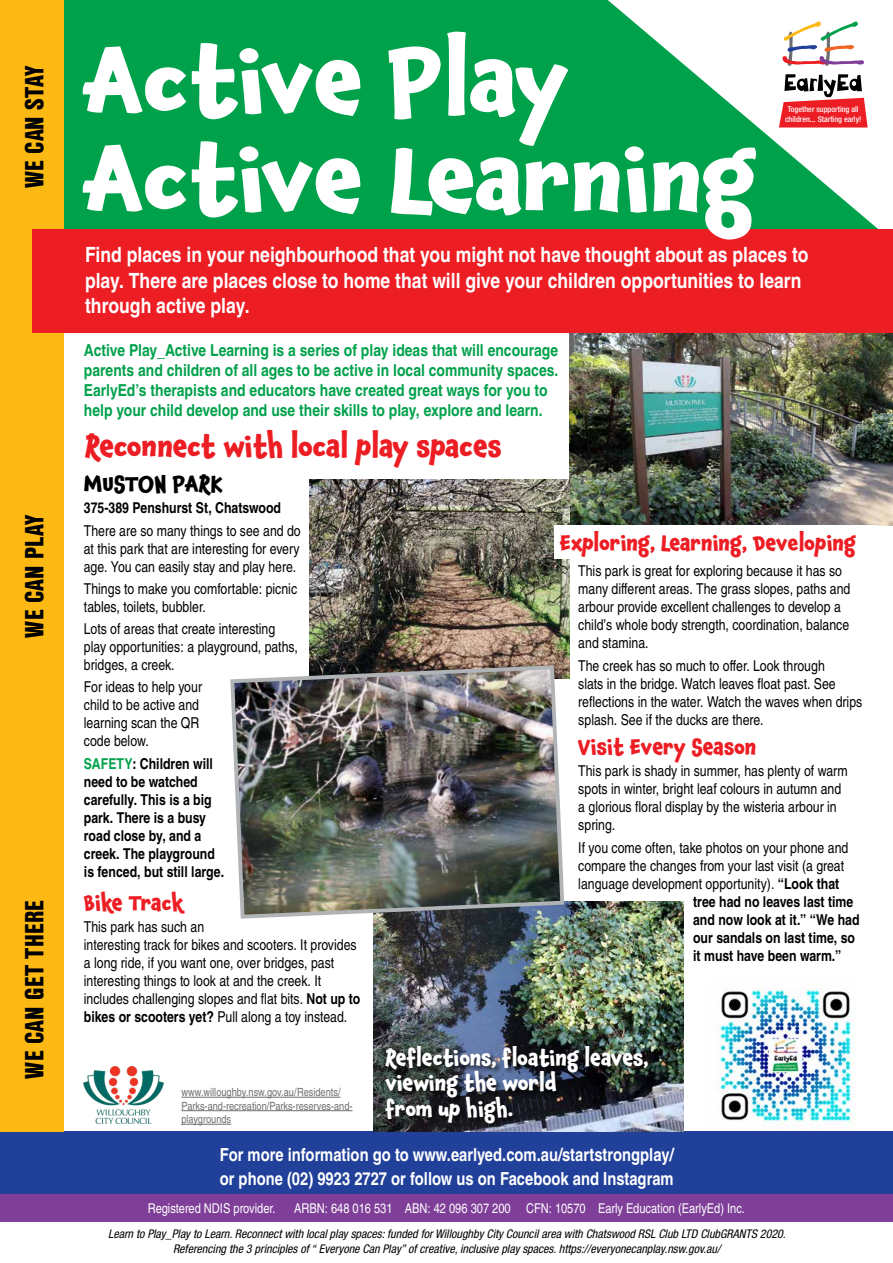
<style>
.page{position:relative;width:893px;height:1263px;background:#fff}
.page>*{position:absolute;margin:0;border:0;box-sizing:border-box;transform-origin:0 0}
.t1{font:700 86.7px/98.2px "Chaloops";color:#fff;scale:1.1 1}
.t2{font:700 28.5px "Chaloops";letter-spacing:-.01em;color:#ed1d24}
.t3{font:900 25.5px "Nimbus San Con L";letter-spacing:.005em;color:#000}
.t4{font:700 21px/25.2px "Nimbus San Con L";color:#fff}
.t5{font:700 21px "Chaloops";color:#ed1d24}
.t6{font:700 21px/25.2px "Chaloops";color:#fff}
.t7{font:700 21px "Chaloops";letter-spacing:.01em;color:#000}
.t8{font:700 18px/24px "Nimbus San Con L";color:#fff}
.t9{font:700 16.5px/19.8px "Nimbus San Con L";color:#00a14b}
.t10{font:15px/18px "Nimbus San Con L";color:#000}
.t11{font:700 15px/18px "Nimbus San Con L";color:#000}
.t12{font:13.5px "Nimbus San Con L";color:#fff}
.t13{font:italic condensed 12px/14.4px "Helvetica Neue LT Std";color:#000;text-align:center}
.t14{font:11.25px/13.5px "Nimbus San Con L";color:#6d6e71}
.t15{font:500 condensed 8.1px/9.6px "Helvetica Neue LT Std";color:#fff;text-align:center}
.s1{color:#00a14b}
.s2{font-weight:700}
</style>
<div class="page">
<img style="left:570px;top:333px;width:323px;height:192px">
<div style="left:0;top:1131px;width:893px;height:72px;background:#21409a"></div>
<div style="left:0;top:1194px;width:893px;height:27px;background:#7f3f98"></div>
<svg style="left:64px;top:0;width:815px;height:230px;background:#29ab64"></svg>
<div style="left:0;top:0;width:64px;height:1131px;background:#fdb913"></div>
<div style="left:33px;top:230px;width:860px;height:103px;background:#ed1d24"></div>
<img style="left:716px;top:989px;width:140px;height:138px">
<img style="left:84px;top:1066px;width:79px;height:57px">
<hr style="left:181px;top:1097px;width:160px;height:1px;background:#6d6e71">
<hr style="left:181px;top:1110px;width:172px;height:1px;background:#6d6e71">
<hr style="left:181px;top:1124px;width:50px;height:1px;background:#6d6e71">
<img style="left:309px;top:479px;width:261px;height:199px">
<img style="left:373px;top:902px;width:310px;height:229px">
<img style="left:230px;top:663px;width:336px;height:258px">
<div style="left:554px;top:525px;width:324px;height:33px;background:#fff"></div>
<div style="left:384px;top:1044px;width:271px;height:86px;background:#000;opacity:.75"></div>
<h3 class="t3" style="left:15px;top:188px;width:125px;rotate:-90deg">WE CAN STAY</h3>
<h3 class="t3" style="left:15px;top:637px;width:125px;rotate:-90deg">WE CAN PLAY</h3>
<h3 class="t3" style="left:15px;top:1078px;width:180px;rotate:-90deg">WE CAN GET THERE</h3>
<h1 class="t1" style="left:84px;top:32px;width:613px">Active Play<br>Active Learning</h1>
<p class="t15" style="left:785px;top:105px;width:78px">Together supporting all children... Starting early!</p>
<h3 class="t4" style="left:85px;top:242px;width:725px">Find places in your neighbourhood that you might not have thought about as places to play. There are places close to home that will give your children opportunities to learn through active play.</h3>
<p class="t9" style="left:84px;top:340px;width:476px">Active Play_Active Learning is a series of play ideas that will encourage parents and children of all ages to be active in local community spaces.<br>EarlyEd’s therapists and educators have created great ways for you to help your child develop and use their skills to play, explore and learn.</p>
<h2 class="t2" style="left:85px;top:423px;width:418px">Reconnect with local play spaces</h2>
<h3 class="t7" style="left:84px;top:467px;width:140px">MUSTON PARK</h3>
<p class="t11" style="left:84px;top:498px;width:199px">375-389 Penshurst St, Chatswood</p>
<p class="t10" style="left:84px;top:521px;width:218px;text-align:justify">There are so many things to see and do at this park that are interesting for every age. You can easily stay and play here.</p>
<p class="t10" style="left:84px;top:579px;width:215px">Things to make you comfortable: picnic tables, toilets, bubbler.</p>
<p class="t10" style="left:84px;top:619px;width:216px">Lots of areas that create interesting play opportunities: a playground, paths, bridges, a creek.</p>
<p class="t10" style="left:84px;top:677px;width:120px">For ideas to help your child to be active and learning scan the QR code below.</p>
<p class="t11" style="left:84px;top:754px;width:142px"><span class="s1">SAFETY</span>: Children will need to be watched carefully. This is a big park. There is a busy road close by, and a creek. The playground is fenced, but still large.</p>
<h3 class="t5" style="left:84px;top:885px;width:101px">Bike Track</h3>
<p class="t10" style="left:84px;top:917px;width:278px">This park has such an<br>interesting track for bikes and scooters. It provides a long ride, if you want one, over bridges, past interesting things to look at and the creek. It includes challenging slopes and flat bits. <span class="s2">Not up to bikes or scooters yet?</span> Pull along a toy instead.</p>
<h3 class="t5" style="left:560px;top:525px;width:298px">Exploring, Learning, Developing</h3>
<p class="t10" style="left:578px;top:562px;width:274px">This park is great for exploring because it has so many different areas. The grass slopes, paths and arbour provide excellent challenges to develop a child’s whole body strength, coordination, balance and stamina.</p>
<p class="t10" style="left:578px;top:656px;width:285px">The creek has so much to offer. Look through<br>slats in the bridge. Watch leaves float past. See reflections in the water. Watch the waves when drips splash. See if the ducks are there.</p>
<h3 class="t5" style="left:578px;top:729px;width:179px">Visit Every Season</h3>
<p class="t10" style="left:578px;top:761px;width:271px">This park is shady in summer, has plenty of warm spots in winter, bright leaf colours in autumn and a glorious floral display by the wisteria arbour in spring.</p>
<p class="t10" style="left:578px;top:838px;width:272px">If you come often, take photos on your phone and</p>
<p class="t10" style="left:578px;top:856px;width:267px">compare the changes from your last visit (a great</p>
<p class="t10" style="left:578px;top:874px;width:263px">language development opportunity). <span class="s2">“Look that</span></p>
<p class="t11" style="left:693px;top:892px;width:162px">tree had no leaves last time</p>
<p class="t11" style="left:693px;top:910px;width:168px">and now look at it.” “We had</p>
<p class="t11" style="left:693px;top:928px;width:163px">our sandals on last time, so</p>
<p class="t11" style="left:693px;top:946px;width:150px">it must have been warm.”</p>
<p class="t14" style="left:181px;top:1085px;width:173px">www.willoughby.nsw.gov.au/Residents/<br>Parks-and-recreation/Parks-reserves-and&shy;playgrounds</p>
<h3 class="t6" style="left:385px;top:1045px;width:265px">Reflections, floating leaves, viewing the world<br>from up high.</h3>
<p class="t8" style="left:220px;top:1141px;width:455px">For more information go to www.earlyed.com.au/startstrongplay/ or phone (02) 9923 2727 or follow us on Facebook and Instagram</p>
<p class="t12" style="left:148px;top:1198px;width:129px">Registered NDIS provider.</p>
<p class="t12" style="left:294px;top:1198px;width:452px">ARBN: 648 016 531 ABN: 42 096 307 200 CFN: 10570 Early Education (EarlyEd) Inc.</p>
<p class="t13" style="left:108px;top:1227px;width:679px">Learn to Play_Play to Learn. Reconnect with local play spaces: funded for Willoughby City Council area with Chatswood RSL Club LTD ClubGRANTS 2020.<br>Referencing the 3 principles of “ Everyone Can Play” of creative, inclusive play spaces. https://everyonecanplay.nsw.gov.au/</p>
</div>
